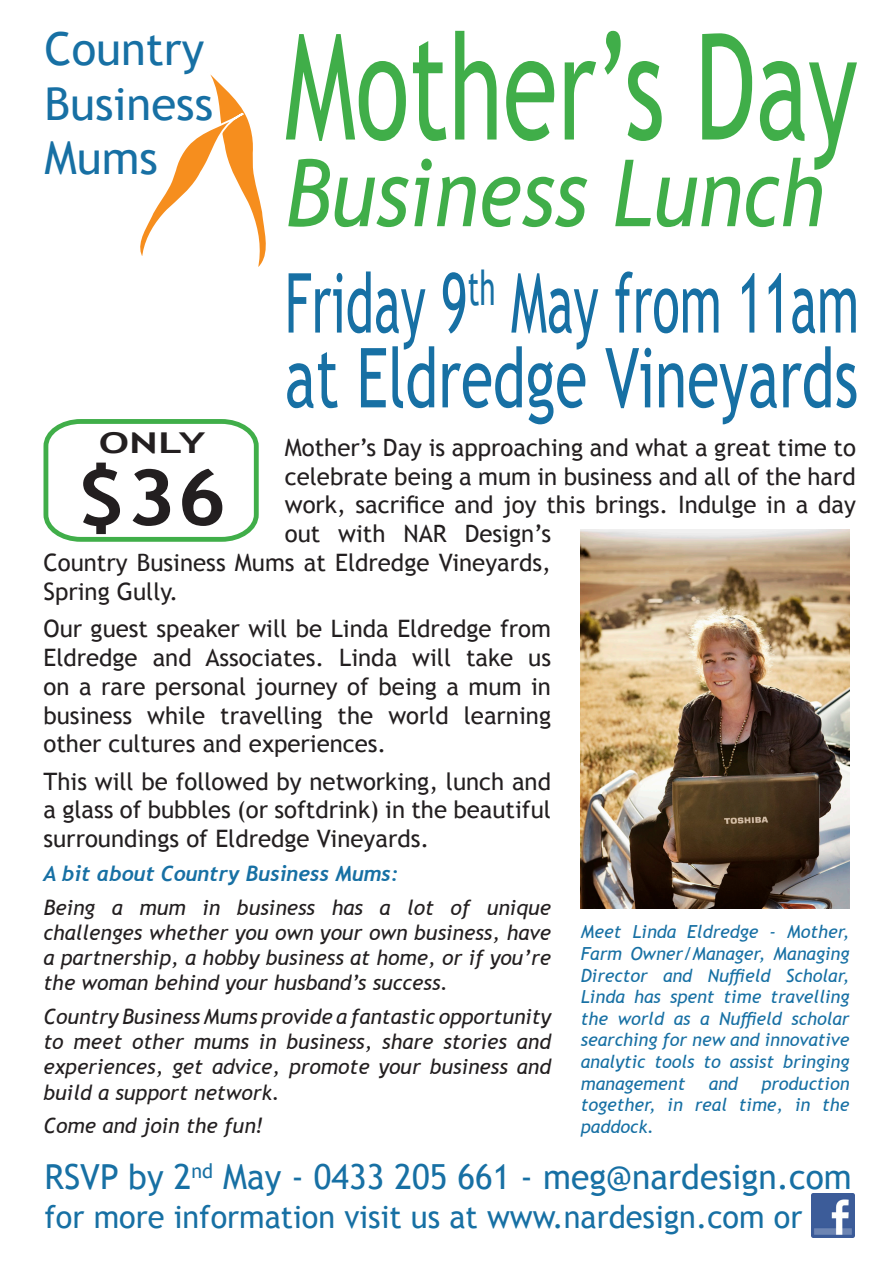
<style>
.page{position:relative;width:893px;height:1263px;background:#fff}
.page>*{position:absolute;margin:0;border:0;box-sizing:border-box;transform-origin:0 0}
.t1{font:147.45px "Trebuchet MS";color:#40ae49;scale:.68 1}
.t2{font:italic 92.85px "Trebuchet MS";color:#40ae49;scale:.87 1}
.t3{font:82.8px "Trebuchet MS";color:#1770a4;scale:.61 1}
.t4{font:82.8px "Trebuchet MS";color:#1770a4;scale:.71 1}
.t5{font:700 77.4px "Trebuchet MS";color:#231f20;scale:1.1 1}
.t6{font:45.6px "Trebuchet MS";color:#1770a4}
.t7{font:34.5px "Trebuchet MS";color:#1770a4}
.t8{font:31.65px "Trebuchet MS";color:#1770a4}
.t9{font:700 28.65px "Trebuchet MS";color:#231f20;scale:1.51 1}
.t10{font:24px/28.8px "Trebuchet MS";color:#231f20;text-align:justify}
.t11{font:italic 21px/25.2px "Trebuchet MS";color:#231f20;text-align:justify}
.t12{font:italic 700 21px "Trebuchet";color:#1770a4}
.t13{font:italic 18px/21.6px "Trebuchet MS";color:#1770a4;text-align:justify}
</style>
<div class="page">
<img style="left:811px;top:1193px;width:44px;height:44px">
<svg style="left:140px;top:74px;width:126px;height:193px"></svg>
<img style="left:581px;top:529px;width:268px;height:379px">
<svg style="left:43px;top:419px;width:216px;height:123px"></svg>
<p class="t6" style="left:45px;top:20px;width:161px">Country</p>
<p class="t6" style="left:45px;top:75px;width:170px">Business</p>
<p class="t6" style="left:45px;top:129px;width:115px">Mums</p>
<p class="t1" style="left:285px;top:-6px;width:844px">Mother’s Day</p>
<p class="t2" style="left:285px;top:136px;width:622px">Business Lunch</p>
<p class="t3" style="left:285px;top:251px;width:943px">Friday 9<sup>th</sup> May from 11am</p>
<p class="t4" style="left:285px;top:326px;width:809px">at Eldredge Vineyards</p>
<p class="t9" style="left:99px;top:425px;width:72px">ONLY</p>
<p class="t5" style="left:77px;top:449px;width:138px">$36</p>
<p class="t10" style="left:285px;top:433px;width:572px">Mother’s Day is approaching and what a great time to</p>
<p class="t10" style="left:285px;top:461px;width:573px">celebrate being a mum in business and all of the hard</p>
<p class="t10" style="left:285px;top:490px;width:573px">work, sacrifice and joy this brings. Indulge in a day</p>
<p class="t10" style="left:285px;top:519px;width:268px">out with NAR Design’s</p>
<p class="t10" style="left:44px;top:548px;width:509px">Country Business Mums at Eldredge Vineyards,</p>
<p class="t10" style="left:44px;top:577px;width:136px">Spring Gully.</p>
<p class="t10" style="left:44px;top:614px;width:509px">Our guest speaker will be Linda Eldredge from Eldredge and Associates. Linda will take us on a rare personal journey of being a mum in business while travelling the world learning other cultures and experiences.</p>
<p class="t10" style="left:44px;top:766px;width:509px">This will be followed by networking, lunch and a glass of bubbles (or softdrink) in the beautiful surroundings of Eldredge Vineyards.</p>
<p class="t12" style="left:44px;top:860px;width:357px">A bit about Country Business Mums:</p>
<p class="t11" style="left:44px;top:895px;width:509px">Being a mum in business has a lot of unique challenges whether you own your own business, have a partnership, a hobby business at home, or if you’re the woman behind your husband’s success.</p>
<p class="t11" style="left:44px;top:1004px;width:509px">Country Business Mums provide a fantastic opportunity to meet other mums in business, share stories and experiences, get advice, promote your business and build a support network.</p>
<p class="t11" style="left:44px;top:1113px;width:221px">Come and join the fun!</p>
<p class="t13" style="left:581px;top:921px;width:270px">Meet Linda Eldredge - Mother, Farm Owner/Manager, Managing Director and Nuffield Scholar, Linda has spent time travelling the world as a Nuffield scholar searching for new and innovative analytic tools to assist bringing management</p>
<p class="t13" style="left:581px;top:1072px;width:270px;text-indent:181px">production together, in real time, in the paddock.</p>
<p class="t13" style="left:709px;top:1072px;width:31px">and</p>
<p class="t7" style="left:45px;top:1155px;width:809px">RSVP by 2<sup>nd</sup> May - 0433 205 661 - meg@nardesign.com</p>
<p class="t8" style="left:45px;top:1197px;width:759px">for more information visit us at www.nardesign.com or</p>
</div>
